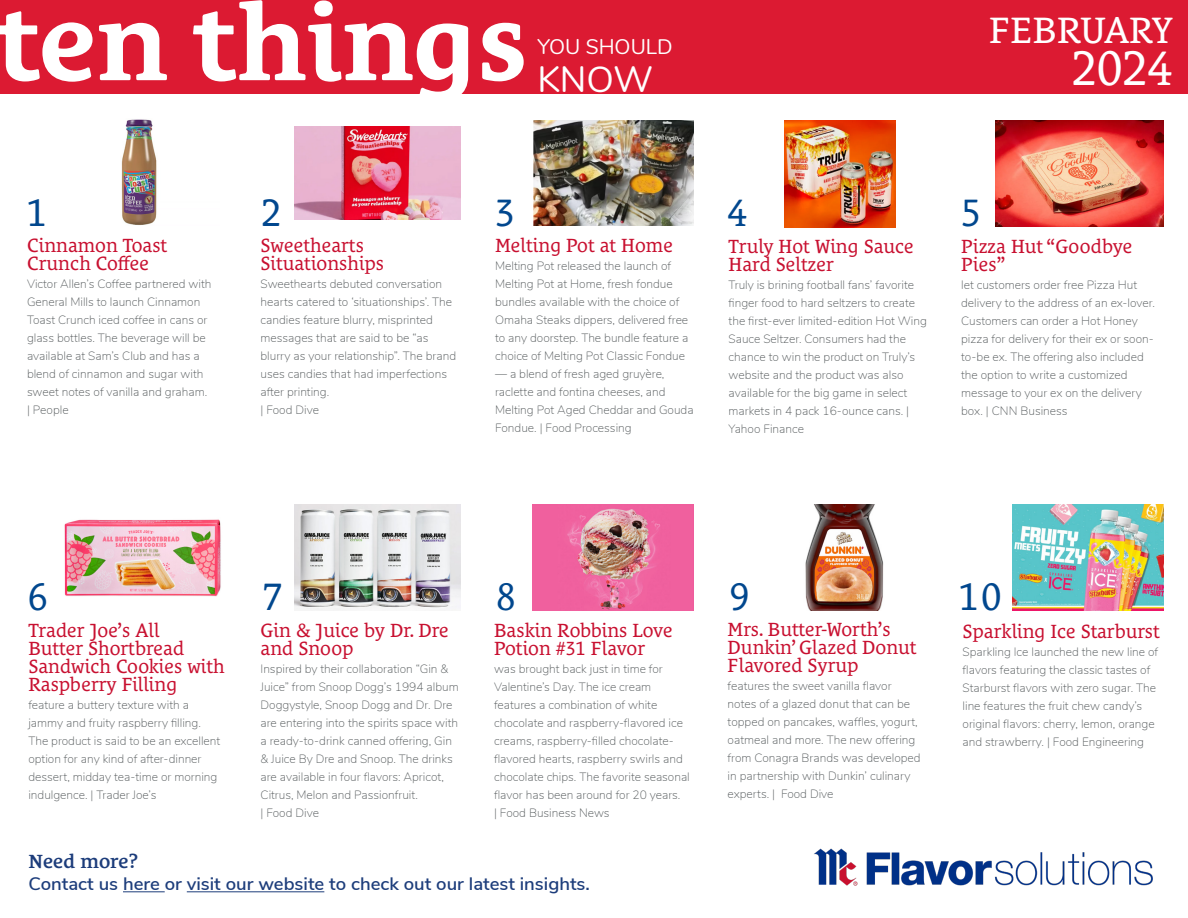
<style>
.page{position:relative;width:1188px;height:918px;background:#fff}
.page>*{position:absolute;margin:0;border:0;box-sizing:border-box;transform-origin:0 0}
.t1{font:700 108px "Le Monde Courrier Std";color:#fff}
.t2{font:49.5px "Le Monde Courrier Std";color:#fff}
.t3{font:39px "Le Monde Courrier Std";color:#01478e}
.t4{font:37.5px "Le Monde Courrier Std";color:#fff}
.t5{font:36px "Nunito";color:#fff}
.t6{font:21px "Nunito";color:#fff}
.t7{font:19.5px/18px "Le Monde Courrier Std";color:#c81030}
.t8{font:600 19.5px "Le Monde Courrier Std";color:#1d3d7b}
.t9{font:600 18px "Nunito Sans";color:#1d3d7b}
.t10{font:200 12px/18px "Nunito";color:#525759}
</style>
<div class="page">
<div style="left:0;top:0;width:1188px;height:94px;background:#dc1a32"></div>
<img style="left:295px;top:127px;width:165px;height:93px">
<img style="left:121px;top:119px;width:36px;height:106px">
<img style="left:805px;top:504px;width:79px;height:107px">
<img style="left:532px;top:504px;width:162px;height:107px">
<img style="left:295px;top:504px;width:165px;height:107px">
<img style="left:1013px;top:504px;width:151px;height:107px">
<img style="left:534px;top:121px;width:160px;height:105px">
<img style="left:784px;top:120px;width:111px;height:107px">
<img style="left:996px;top:121px;width:168px;height:106px">
<img style="left:64px;top:519px;width:157px;height:78px">
<img style="left:814px;top:848px;width:339px;height:38px">
<hr style="left:123px;top:891px;width:42px;height:1px;background:#1d3d7b">
<hr style="left:187px;top:891px;width:137px;height:1px;background:#1d3d7b">
<p class="t1" style="left:-3px;top:-20px;width:533px">ten things</p>
<p class="t6" style="left:537px;top:32px;width:137px">YOU SHOULD</p>
<p class="t5" style="left:537px;top:53px;width:117px">KNOW</p>
<p class="t4" style="left:989px;top:9px;width:185px">FEBRUARY</p>
<p class="t2" style="left:1072px;top:40px;width:102px">2024</p>
<p class="t3" style="left:27px;top:190px;width:21px">1</p>
<p class="t3" style="left:262px;top:190px;width:21px">2</p>
<p class="t3" style="left:495px;top:190px;width:21px">3</p>
<p class="t3" style="left:728px;top:190px;width:21px">4</p>
<p class="t3" style="left:961px;top:190px;width:21px">5</p>
<p class="t7" style="left:27px;top:236px;width:142px">Cinnamon Toast<br>Crunch Coffee</p>
<p class="t10" style="left:27px;top:274px;width:186px">Victor Allen’s Coffee partnered with General Mills to launch Cinnamon Toast Crunch iced coffee in cans or glass bottles. The beverage will be available at Sam’s Club and has a blend of cinnamon and sugar with sweet notes of vanilla and graham.</p>
<p class="t10" style="left:27px;top:400px;width:43px">| People</p>
<p class="t7" style="left:261px;top:236px;width:125px">Sweethearts<br>Situationships</p>
<p class="t10" style="left:261px;top:274px;width:197px">Sweethearts debuted conversation hearts catered to ‘situationships’. The candies feature blurry, misprinted messages that are said to be “as blurry as your relationship”. The brand uses candies that had imperfections after printing.</p>
<p class="t10" style="left:261px;top:400px;width:60px">| Food Dive</p>
<p class="t7" style="left:495px;top:236px;width:179px">Melting Pot at Home</p>
<p class="t10" style="left:495px;top:256px;width:195px">Melting Pot released the launch of Melting Pot at Home, fresh fondue bundles available with the choice of Omaha Steaks dippers, delivered free to any doorstep. The bundle feature a choice of Melting Pot Classic Fondue</p>
<p class="t10" style="left:495px;top:364px;width:200px">— a blend of fresh aged gruyère, raclette and fontina cheeses, and<br>Melting Pot Aged Cheddar and Gouda<br>Fondue. | Food Processing</p>
<p class="t7" style="left:729px;top:237px;width:187px">Truly Hot Wing Sauce<br>Hard Seltzer</p>
<p class="t10" style="left:729px;top:275px;width:200px">Truly is brining football fans’ favorite finger food to hard seltzers to create the first-ever limited-edition Hot Wing Sauce Seltzer. Consumers had the chance to win the product on Truly’s website and the product was also available for the big game in select markets in 4 pack 16-ounce cans. | Yahoo Finance</p>
<p class="t7" style="left:961px;top:237px;width:173px">Pizza Hut “Goodbye<br>Pies”</p>
<p class="t10" style="left:961px;top:275px;width:195px">let customers order free Pizza Hut delivery to the address of an ex-lover.<br>Customers can order a Hot Honey pizza for delivery for their ex or soon&shy;to-be ex. The offering also included the option to write a customized message to your ex on the delivery box. | CNN Business</p>
<p class="t3" style="left:28px;top:574px;width:21px">6</p>
<p class="t3" style="left:263px;top:574px;width:21px">7</p>
<p class="t3" style="left:496px;top:574px;width:21px">8</p>
<p class="t3" style="left:729px;top:574px;width:21px">9</p>
<p class="t3" style="left:959px;top:574px;width:44px">10</p>
<p class="t7" style="left:28px;top:622px;width:198px">Trader Joe’s All<br>Butter Shortbread<br>Sandwich Cookies with<br>Raspberry Filling</p>
<p class="t10" style="left:28px;top:696px;width:193px">feature a buttery texture with a jammy and fruity raspberry filling.<br>The product is said to be an excellent option for any kind of after-dinner dessert, midday tea-time or morning indulgence. | Trader Joe’s</p>
<p class="t7" style="left:261px;top:621px;width:190px">Gin &amp; Juice by Dr. Dre and Snoop</p>
<p class="t10" style="left:261px;top:659px;width:200px">Inspired by their collaboration “Gin &amp; Juice” from Snoop Dogg’s 1994 album Doggystyle, Snoop Dogg and Dr. Dre are entering into the spirits space with a ready-to-drink canned offering, Gin &amp; Juice By Dre and Snoop. The drinks are available in four flavors: Apricot, Citrus, Melon and Passionfruit.</p>
<p class="t10" style="left:261px;top:803px;width:60px">| Food Dive</p>
<p class="t7" style="left:494px;top:621px;width:180px">Baskin Robbins Love<br>Potion #31 Flavor</p>
<p class="t10" style="left:494px;top:659px;width:197px">was brought back just in time for Valentine’s Day. The ice cream features a combination of white chocolate and raspberry-flavored ice creams, raspberry-filled chocolate&shy;flavored hearts, raspberry swirls and chocolate chips. The favorite seasonal flavor has been around for 20 years.</p>
<p class="t10" style="left:494px;top:803px;width:117px">| Food Business News</p>
<p class="t8" style="left:28px;top:850px;width:111px">Need more?</p>
<p class="t9" style="left:28px;top:871px;width:563px">Contact us here or visit our website to check out our latest insights.</p>
<p class="t7" style="left:728px;top:620px;width:191px">Mrs. Butter-Worth’s<br>Dunkin’ Glazed Donut<br>Flavored Syrup</p>
<p class="t10" style="left:728px;top:676px;width:195px">features the sweet vanilla flavor notes of a glazed donut that can be topped on pancakes, waffles, yogurt, oatmeal and more. The new offering from Conagra Brands was developed in partnership with Dunkin’ culinary experts. | Food Dive</p>
<p class="t7" style="left:963px;top:622px;width:199px">Sparkling Ice Starburst</p>
<p class="t10" style="left:963px;top:642px;width:197px">Sparkling Ice launched the new line of flavors featuring the classic tastes of Starburst flavors with zero sugar. The line features the fruit chew candy’s original flavors: cherry, lemon, orange and strawberry. | Food Engineering</p>
</div>
